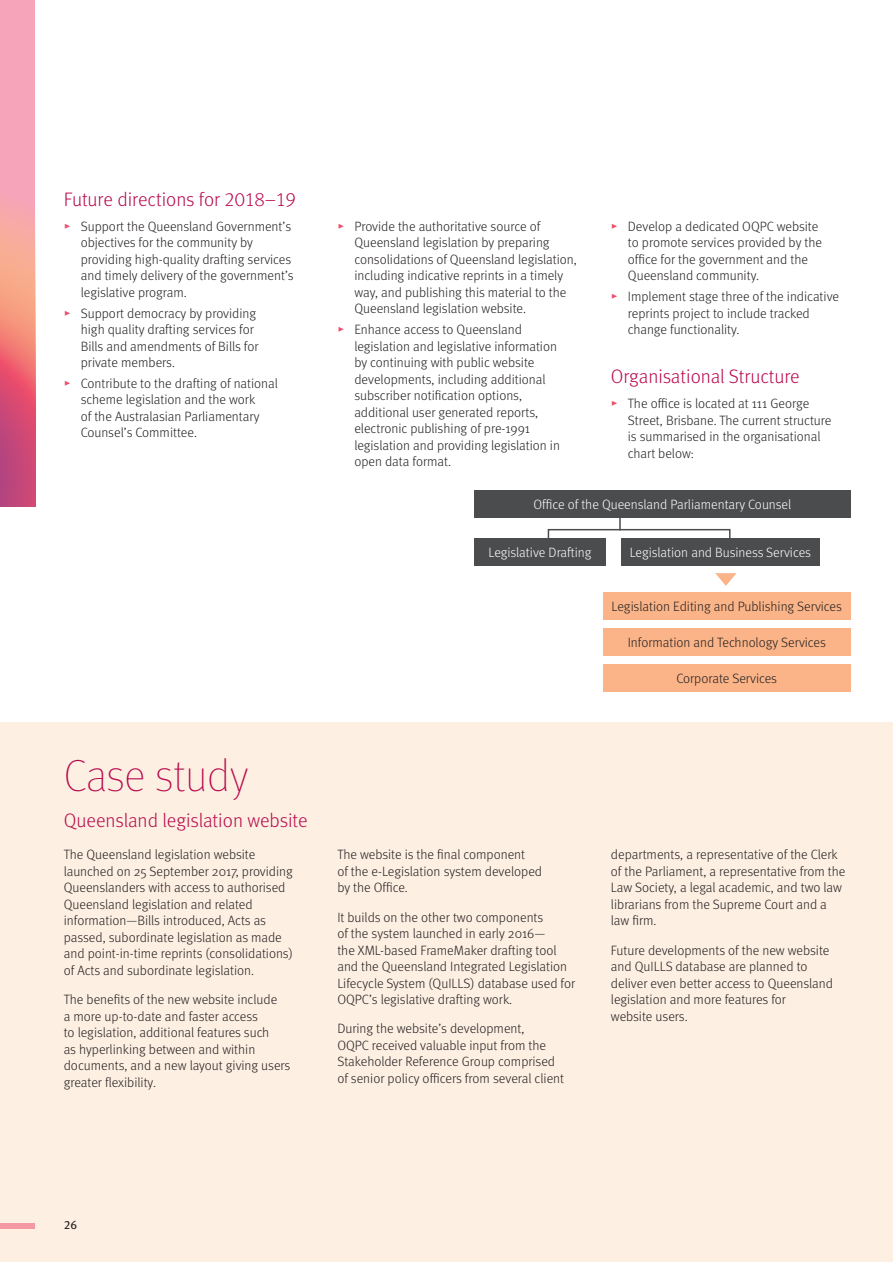
<style>
.page{position:relative;width:893px;height:1263px;background:#fff}
.page>*{position:absolute;margin:0;border:0;box-sizing:border-box;transform-origin:0 0}
.t1{font:100 45px "Meta";color:#b80a4d}
.t2{font:19.5px "Meta Light LF";color:#b80a4d}
.t3{font:300 13.5px/16.5px "Meta";color:#231f20}
.t4{font:300 13.5px "Meta";color:#fff}
.t5{font:12px "Meta Book LF Caps";color:#231f20}
.s1{font-family:"Meta Serif Pro";font-weight:400;color:#ef4d69}
</style>
<div class="page">
<div style="left:0;top:722px;width:893px;height:540px;background:#fdefe2"></div>
<hr style="left:619px;top:504px;width:2px;height:26px;background:#4b4c4d">
<div style="left:548px;top:529px;width:182px;height:30px;border:2px solid #4b4c4d"></div>
<div style="left:474px;top:490px;width:376px;height:27px;background:#4b4c4d"></div>
<div style="left:474px;top:538px;width:132px;height:27px;background:#4b4c4d"></div>
<div style="left:621px;top:538px;width:198px;height:27px;background:#4b4c4d"></div>
<div style="left:603px;top:592px;width:247px;height:28px;background:#fab488"></div>
<div style="left:603px;top:664px;width:247px;height:28px;background:#fab488"></div>
<div style="left:603px;top:628px;width:247px;height:28px;background:#fab488"></div>
<svg style="left:715px;top:573px;width:21px;height:13px"></svg>
<div style="left:0;top:0;width:35px;height:506px;background:#f6a4b9"></div>
<svg style="left:0;top:205px;width:35px;height:301px;background:#e47681"></svg>
<div style="left:0;top:1223px;width:35px;height:6px;background:#f499a3"></div>
<h2 class="t2" style="left:64px;top:188px;width:234px">Future directions for 2018–19</h2>
<p class="t3" style="left:81px;top:218px;width:214px;text-indent:-17px"><span class="s1">▸</span> Support the Queensland Government’s objectives for the community by providing high-quality drafting services and timely delivery of the government’s legislative program.</p>
<p class="t3" style="left:81px;top:305px;width:179px;text-indent:-17px"><span class="s1">▸</span> Support democracy by providing high quality drafting services for<br>Bills and amendments of Bills for private members.</p>
<p class="t3" style="left:81px;top:375px;width:199px;text-indent:-17px"><span class="s1">▸</span> Contribute to the drafting of national scheme legislation and the work<br>of the Australasian Parliamentary<br>Counsel’s Committee.</p>
<h1 class="t1" style="left:64px;top:749px;width:186px">Case study</h1>
<h2 class="t2" style="left:64px;top:809px;width:245px">Queensland legislation website</h2>
<p class="t3" style="left:64px;top:846px;width:231px">The Queensland legislation website launched on 25 September 2017, providing Queenslanders with access to authorised Queensland legislation and related information—Bills introduced, Acts as passed, subordinate legislation as made and point-in-time reprints (consolidations) of Acts and subordinate legislation.</p>
<p class="t3" style="left:64px;top:991px;width:228px">The benefits of the new website include<br>a more up-to-date and faster access<br>to legislation, additional features such<br>as hyperlinking between and within documents, and a new layout giving users greater flexibility.</p>
<p class="t3" style="left:354px;top:218px;width:224px;text-indent:-17px"><span class="s1">▸</span> Provide the authoritative source of Queensland legislation by preparing consolidations of Queensland legislation, including indicative reprints in a timely way, and publishing this material to the Queensland legislation website.</p>
<p class="t3" style="left:354px;top:321px;width:207px;text-indent:-17px"><span class="s1">▸</span> Enhance access to Queensland legislation and legislative information by continuing with public website developments, including additional subscriber notification options, additional user generated reports, electronic publishing of pre-1991 legislation and providing legislation in open data format.</p>
<p class="t3" style="left:628px;top:218px;width:196px;text-indent:-17px"><span class="s1">▸</span> Develop a dedicated OQPC website to promote services provided by the office for the government and the<br>Queensland community.</p>
<p class="t3" style="left:628px;top:288px;width:213px;text-indent:-17px"><span class="s1">▸</span> Implement stage three of the indicative reprints project to include tracked change functionality.</p>
<h2 class="t2" style="left:611px;top:365px;width:190px">Organisational Structure</h2>
<p class="t3" style="left:628px;top:395px;width:205px;text-indent:-17px"><span class="s1">▸</span> The office is located at 111 George<br>Street, Brisbane. The current structure is summarised in the organisational chart below:</p>
<p class="t4" style="left:533px;top:497px;width:259px">Office of the Queensland Parliamentary Counsel</p>
<p class="t4" style="left:488px;top:545px;width:105px">Legislative Drafting</p>
<p class="t4" style="left:630px;top:545px;width:183px">Legislation and Business Services</p>
<p class="t3" style="left:612px;top:598px;width:232px">Legislation Editing and Publishing Services</p>
<p class="t3" style="left:628px;top:634px;width:200px">Information and Technology Services</p>
<p class="t3" style="left:676px;top:670px;width:102px">Corporate Services</p>
<p class="t3" style="left:337px;top:846px;width:206px">The website is the final component<br>of the e-Legislation system developed by the Office.</p>
<p class="t3" style="left:337px;top:908px;width:239px">It builds on the other two components<br>of the system launched in early 2016—<br>the XML-based FrameMaker drafting tool and the Queensland Integrated Legislation Lifecycle System (QuILLS) database used for OQPC’s legislative drafting work.</p>
<p class="t3" style="left:337px;top:1020px;width:228px">During the website’s development,<br>OQPC received valuable input from the Stakeholder Reference Group comprised of senior policy officers from several client</p>
<p class="t3" style="left:611px;top:846px;width:236px">departments, a representative of the Clerk of the Parliament, a representative from the Law Society, a legal academic, and two law librarians from the Supreme Court and a law firm.</p>
<p class="t3" style="left:611px;top:941px;width:224px">Future developments of the new website and QuILLS database are planned to deliver even better access to Queensland legislation and more features for<br>website users.</p>
<p class="t5" style="left:64px;top:1217px;width:15px">26</p>
</div>
